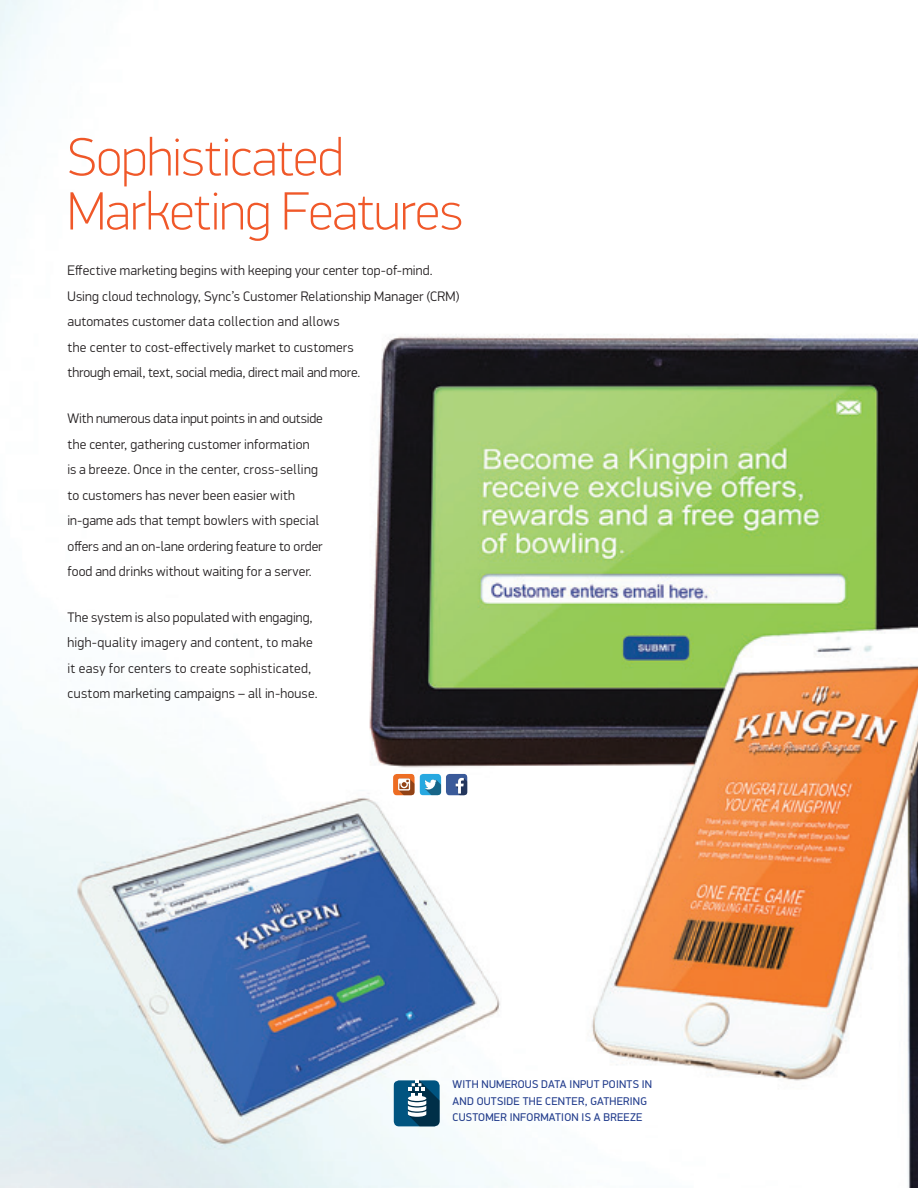
<style>
.page{position:relative;width:918px;height:1188px;background:#fff}
.page>*{position:absolute;margin:0;border:0;box-sizing:border-box;transform-origin:0 0}
.t1{font:100 54px/54px "PF Din Display Pro";letter-spacing:-.01em;color:#f05829}
.t2{font:300 13.8px/25.5px "PF Din Display Pro";letter-spacing:.015em;color:#231f20}
.t3{font:11.25px/16.5px "PF Din Display Pro";letter-spacing:.02em;color:#253f8e}
</style>
<div class="page">
<img style="left:0;top:0;width:918px;height:1188px">
<svg style="left:394px;top:1079px;width:46px;height:47px"></svg>
<div style="left:408px;top:1096px;width:18px;height:5px;background:#fff;border-radius:50%"></div>
<svg style="left:393px;top:774px;width:74px;height:21px"></svg>
<h1 class="t1" style="left:68px;top:130px;width:397px">Sophisticated<br>Marketing Features</h1>
<p class="t2" style="left:68px;top:258px;width:394px">Effective marketing begins with keeping your center top-of-mind.<br>Using cloud technology, Sync’s Customer Relationship Manager (CRM) automates customer data collection and allows<br>the center to cost-effectively market to customers<br>through email, text, social media, direct mail and more.</p>
<p class="t2" style="left:68px;top:406px;width:257px">With numerous data input points in and outside the center, gathering customer information<br>is a breeze. Once in the center, cross-selling to customers has never been easier with in-game ads that tempt bowlers with special offers and an on-lane ordering feature to order food and drinks without waiting for a server.</p>
<p class="t2" style="left:68px;top:604px;width:252px">The system is also populated with engaging, high-quality imagery and content, to make it easy for centers to create sophisticated, custom marketing campaigns – all in-house.</p>
<p class="t3" style="left:453px;top:1077px;width:201px">WITH NUMEROUS DATA INPUT POINTS IN<br>AND OUTSIDE THE CENTER, GATHERING<br>CUSTOMER INFORMATION IS A BREEZE</p>
</div>
